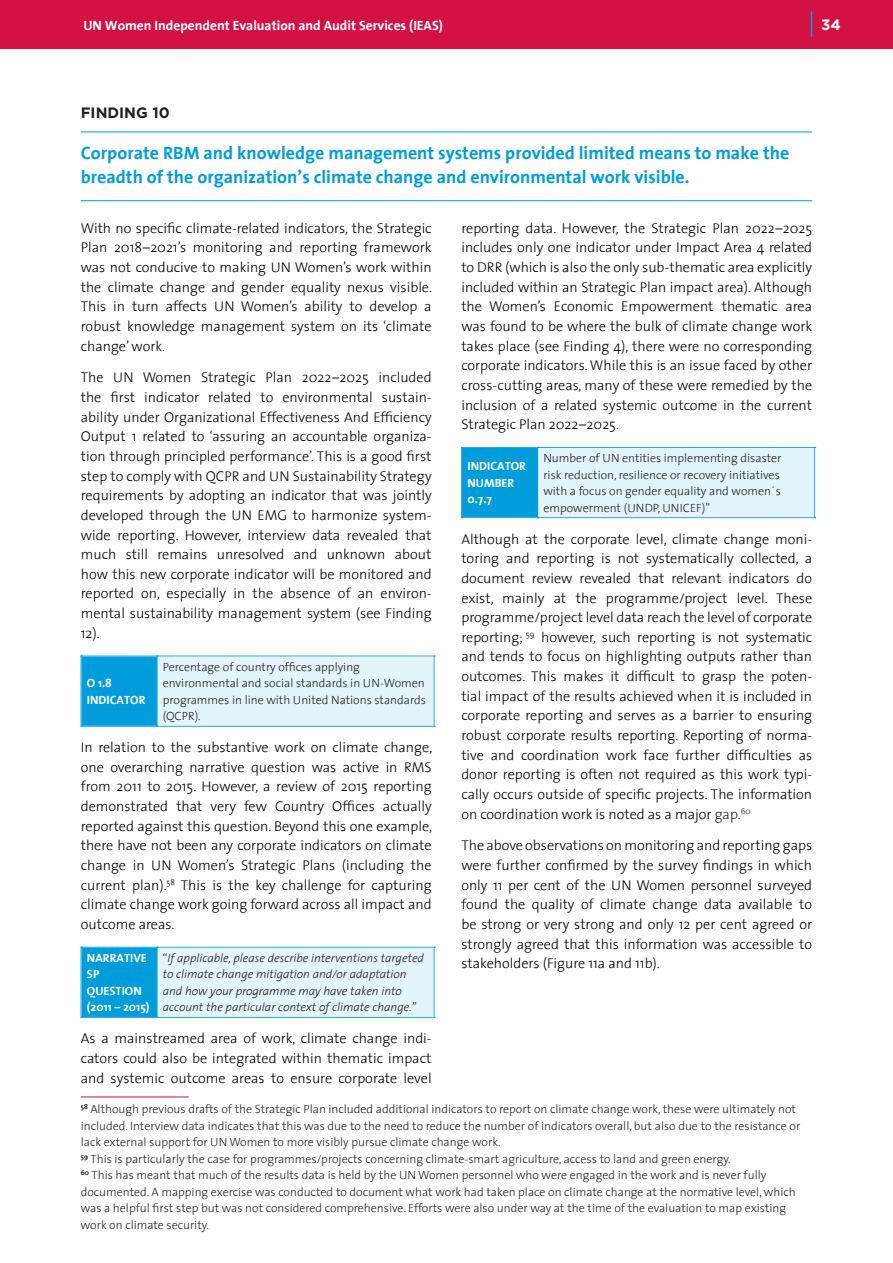
<style>
.page{position:relative;width:893px;height:1263px;background:#fff}
.page>*{position:absolute;margin:0;border:0;box-sizing:border-box;transform-origin:0 0}
.Findings_bolded{font:700 18px/24px "The Sans";color:#009ddc}
.FINDINGS_Number{font:700 15px "Gotham";color:#231f20}
.t1{font:700 15px "Gotham";color:#fff}
.t2{font:300 14.25px/19.6px "The Sans";color:#000;text-align:justify}
.t3{font:700 13.5px "The Sans";color:#fff}
.Footnote{font:300 12px/16.5px "The Sans";color:#231f20}
.Infographic_small_te{font:300 12px/16.5px "The Sans";color:#231f20}
.Infographic_small_te-2{font:italic 300 12px/16.5px "The Sans";color:#231f20}
.Table_Header_row{font:700 12px/16.5px "The Sans";color:#fff}
.s1{font-style:normal}
.s2{color:#201f1e}
</style>
<div class="page">
<div style="left:0;top:0;width:893px;height:48px;background:#d31145"></div>
<svg style="left:811px;top:11px;width:1px;height:26px"></svg>
<hr style="left:81px;top:132px;width:731px;height:1px;background:#009ddc">
<hr style="left:81px;top:200px;width:731px;height:1px;background:#009ddc">
<hr style="left:81px;top:1096px;width:108px;height:1px;background:#d31145">
<svg style="left:81px;top:656px;width:354px;height:71px;background:#afe0f3"></svg>
<hr style="left:156px;top:656px;width:2px;height:70px;background:#009ddc">
<svg style="left:81px;top:947px;width:354px;height:71px;background:#aedff3"></svg>
<hr style="left:156px;top:947px;width:2px;height:70px;background:#009ddc">
<svg style="left:461px;top:447px;width:355px;height:71px;background:#b1e0f4"></svg>
<hr style="left:537px;top:448px;width:1px;height:69px;background:#009ddc">
<p class="t3" style="left:83px;top:14px;width:361px">UN Women Independent Evaluation and Audit Services (IEAS)</p>
<p class="t1" style="left:821px;top:15px;width:21px">34</p>
<p class="FINDINGS_Number" style="left:81px;top:103px;width:90px">FINDING 10</p>
<p class="Findings_bolded" style="left:81px;top:141px;width:710px">Corporate RBM and knowledge management systems provided limited means to make the breadth of the organization’s climate change and environmental work visible.</p>
<p class="t2" style="left:81px;top:218px;width:353px">With no specific climate-related indicators, the Strategic Plan 2018–2021’s monitoring and reporting framework was not conducive to making UN Women’s work within the climate change and gender equality nexus visible.<br>This in turn affects UN Women’s ability to develop a robust knowledge management system on its ‘climate change’ work.</p>
<p class="t2" style="left:81px;top:367px;width:352px">The UN Women Strategic Plan 2022–2025 included the first indicator related to environmental sustain&shy;ability under Organizational Effectiveness And Efficiency Output 1 related to ‘assuring an accountable organiza&shy;tion through principled performance’. This is a good first step to comply with QCPR and UN Sustainability Strategy requirements by adopting an indicator that was jointly developed through the UN EMG to harmonize system&shy;wide reporting. However, interview data revealed that much still remains unresolved and unknown about how this new corporate indicator will be monitored and reported on, especially in the absence of an environ&shy;mental sustainability management system (see Finding 12).</p>
<p class="Table_Header_row" style="left:87px;top:675px;width:60px">O 1.8<br>INDICATOR</p>
<p class="Infographic_small_te" style="left:163px;top:658px;width:265px">Percentage of country offices applying environmental and social standards in UN-Women programmes in line with United Nations standards (QCPR).</p>
<p class="t2" style="left:81px;top:737px;width:353px">In relation to the substantive work on climate change, one overarching narrative question was active in RMS from 2011 to 2015. However, a review of 2015 reporting demonstrated that very few Country Offices actually reported against this question. Beyond this one example, there have not been any corporate indicators on climate change in UN Women’s Strategic Plans (including the current plan).<sup>58</sup> This is the key challenge for capturing climate change work going forward across all impact and outcome areas.</p>
<p class="Table_Header_row" style="left:87px;top:949px;width:64px">NARRATIVE<br>SP<br>QUESTION (2011 – 2015)</p>
<p class="Infographic_small_te-2" style="left:163px;top:949px;width:263px"><span class="s1">“</span>If applicable, please describe interventions targeted to climate change mitigation and/or adaptation and how your programme may have taken into account the particular context of climate change.<span class="s1">”</span></p>
<p class="t2" style="left:81px;top:1028px;width:352px">As a mainstreamed area of work, climate change indi&shy;cators could also be integrated within thematic impact and systemic outcome areas to ensure corporate level</p>
<p class="t2" style="left:461px;top:218px;width:352px">reporting data. However, the Strategic Plan 2022–2025 includes only one indicator under Impact Area 4 related to DRR (which is also the only sub-thematic area explicitly included within an Strategic Plan impact area). Although the Women’s Economic Empowerment thematic area was found to be where the bulk of climate change work takes place (see Finding 4), there were no corresponding corporate indicators. While this is an issue faced by other cross-cutting areas, many of these were remedied by the inclusion of a related systemic outcome in the current Strategic Plan 2022–2025.</p>
<p class="Table_Header_row" style="left:468px;top:458px;width:60px">INDICATOR<br>NUMBER<br>0.7.7</p>
<p class="Infographic_small_te" style="left:543px;top:449px;width:240px">Number of UN entities implementing disaster risk reduction, resilience or recovery initiatives with a focus on gender equality and women´s empowerment (UNDP, UNICEF)”</p>
<p class="t2" style="left:461px;top:528px;width:352px">Although at the corporate level, climate change moni&shy;toring and reporting is not systematically collected, a document review revealed that relevant indicators do exist, mainly at the programme/project level. These programme/project level data reach the level of corporate reporting; <sup>59</sup> however, such reporting is not systematic and tends to focus on highlighting outputs rather than outcomes. This makes it difficult to grasp the poten&shy;tial impact of the results achieved when it is included in corporate reporting and serves as a barrier to ensuring robust corporate results reporting. Reporting of norma&shy;tive and coordination work face further difficulties as donor reporting is often not required as this work typi&shy;cally occurs outside of specific projects. The information on coordination work is noted as a major <span class="s2">gap.</span><sup>60</sup></p>
<p class="t2" style="left:461px;top:835px;width:352px">The above observations on monitoring and reporting gaps were further confirmed by the survey findings in which only 11 per cent of the UN Women personnel surveyed found the quality of climate change data available to be strong or very strong and only 12 per cent agreed or strongly agreed that this information was accessible to stakeholders (Figure 11a and 11b).</p>
<p class="Footnote" style="left:81px;top:1101px;width:721px"><sup>58</sup> Although previous drafts of the Strategic Plan included additional indicators to report on climate change work, these were ultimately not included. Interview data indicates that this was due to the need to reduce the number of indicators overall, but also due to the resistance or lack external support for UN Women to more visibly pursue climate change work.</p>
<p class="Footnote" style="left:81px;top:1150px;width:651px"><sup>59</sup> This is particularly the case for programmes/projects concerning climate-smart agriculture, access to land and green energy.</p>
<p class="Footnote" style="left:81px;top:1167px;width:716px"><sup>60</sup> This has meant that much of the results data is held by the UN Women personnel who were engaged in the work and is never fully documented. A mapping exercise was conducted to document what work had taken place on climate change at the normative level, which was a helpful first step but was not considered comprehensive. Efforts were also under way at the time of the evaluation to map existing work on climate security.</p>
</div>
